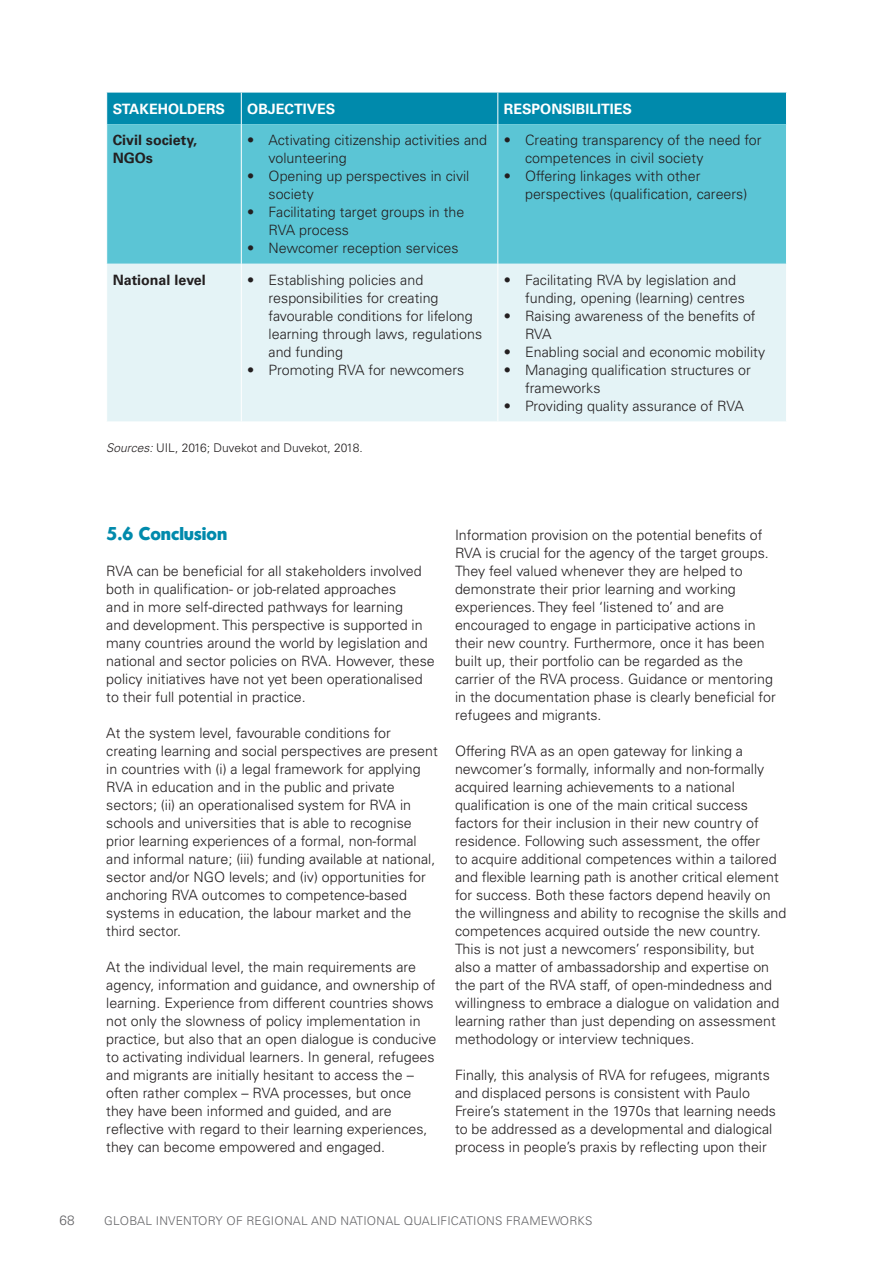
<style>
.page{position:relative;width:893px;height:1263px;background:#fff}
.page>*{position:absolute;margin:0;border:0;box-sizing:border-box;transform-origin:0 0}
.t1{font:700 18px "Montreal TS";color:#008aac}
.text{font:300 14.25px/18px "Univers LT Std";color:#231f20}
.TB{font:300 14.25px/18px "Univers LT Std";color:#231f20}
.TCH{font:700 14.25px "Univers LT Std";color:#fff}
.TB-2{font:700 14.25px/18px "Univers LT Std";color:#231f20}
.t2{font:300 13.5px "Univers LT Std";color:#636366}
.t3{font:300 12px "Univers LT Std";letter-spacing:.015em;color:#636366}
.source{font:300 12px "Univers LT Std";color:#231f20}
.s1{font-style:italic}
</style>
<div class="page">
<div style="left:107px;top:93px;width:679px;height:31px;background:#008aac"></div>
<div style="left:107px;top:124px;width:679px;height:140px;background:#5bc5d5"></div>
<div style="left:107px;top:264px;width:679px;height:157px;background:#e4f3f6"></div>
<hr style="left:241px;top:93px;width:1px;height:31px;background:#fff">
<hr style="left:497px;top:93px;width:1px;height:31px;background:#fff">
<hr style="left:241px;top:124px;width:1px;height:140px;background:#fff">
<hr style="left:497px;top:124px;width:1px;height:140px;background:#fff">
<hr style="left:241px;top:264px;width:1px;height:157px;background:#fff">
<hr style="left:497px;top:264px;width:1px;height:157px;background:#fff">
<p class="TCH" style="left:113px;top:100px;width:114px">STAKEHOLDERS</p>
<p class="TCH" style="left:247px;top:100px;width:89px">OBJECTIVES</p>
<p class="TCH" style="left:504px;top:100px;width:130px">RESPONSIBILITIES</p>
<p class="TB-2" style="left:113px;top:131px;width:86px">Civil society,<br>NGOs</p>
<p class="TB" style="left:269px;top:131px;width:220px;text-indent:-21px">• Activating citizenship activities and volunteering</p>
<p class="TB" style="left:269px;top:167px;width:202px;text-indent:-21px">• Opening up perspectives in civil society</p>
<p class="TB" style="left:269px;top:203px;width:197px;text-indent:-21px">• Facilitating target groups in the<br>RVA process</p>
<p class="TB" style="left:247px;top:239px;width:213px">• Newcomer reception services</p>
<p class="TB" style="left:525px;top:131px;width:238px;text-indent:-21px">• Creating transparency of the need for competences in civil society</p>
<p class="TB" style="left:525px;top:167px;width:224px;text-indent:-21px">• Offering linkages with other perspectives (qualification, careers)</p>
<p class="TB-2" style="left:113px;top:271px;width:95px">National level</p>
<p class="TB" style="left:269px;top:271px;width:215px;text-indent:-21px">• Establishing policies and responsibilities for creating favourable conditions for lifelong learning through laws, regulations and funding</p>
<p class="TB" style="left:247px;top:361px;width:219px">• Promoting RVA for newcomers</p>
<p class="source" style="left:106px;top:440px;width:258px"><span class="s1">Sources:</span> UIL, 2016; Duvekot and Duvekot, 2018.</p>
<p class="TB" style="left:525px;top:271px;width:221px;text-indent:-21px">• Facilitating RVA by legislation and funding, opening (learning) centres</p>
<p class="TB" style="left:525px;top:307px;width:232px;text-indent:-21px">• Raising awareness of the benefits of<br>RVA</p>
<p class="TB" style="left:504px;top:343px;width:263px">• Enabling social and economic mobility</p>
<p class="TB" style="left:525px;top:361px;width:227px;text-indent:-21px">• Managing qualification structures or frameworks</p>
<p class="TB" style="left:504px;top:397px;width:242px">• Providing quality assurance of RVA</p>
<h1 class="t1" style="left:106px;top:521px;width:122px">5.6 Conclusion</h1>
<p class="text" style="left:106px;top:562px;width:330px">RVA can be beneficial for all stakeholders involved both in qualification- or job-related approaches<br>and in more self-directed pathways for learning<br>and development. This perspective is supported in many countries around the world by legislation and national and sector policies on RVA. However, these policy initiatives have not yet been operationalised to their full potential in practice.</p>
<p class="text" style="left:106px;top:724px;width:333px">At the system level, favourable conditions for creating learning and social perspectives are present in countries with (i) a legal framework for applying RVA in education and in the public and private sectors; (ii) an operationalised system for RVA in schools and universities that is able to recognise prior learning experiences of a formal, non-formal and informal nature; (iii) funding available at national, sector and/or NGO levels; and (iv) opportunities for anchoring RVA outcomes to competence-based systems in education, the labour market and the third sector.</p>
<p class="text" style="left:106px;top:958px;width:331px">At the individual level, the main requirements are agency, information and guidance, and ownership of learning. Experience from different countries shows not only the slowness of policy implementation in practice, but also that an open dialogue is conducive to activating individual learners. In general, refugees and migrants are initially hesitant to access the – often rather complex – RVA processes, but once they have been informed and guided, and are reflective with regard to their learning experiences, they can become empowered and engaged.</p>
<p class="text" style="left:455px;top:526px;width:322px">Information provision on the potential benefits of RVA is crucial for the agency of the target groups.<br>They feel valued whenever they are helped to demonstrate their prior learning and working experiences. They feel ‘listened to’ and are encouraged to engage in participative actions in their new country. Furthermore, once it has been built up, their portfolio can be regarded as the carrier of the RVA process. Guidance or mentoring in the documentation phase is clearly beneficial for refugees and migrants.</p>
<p class="text" style="left:455px;top:742px;width:333px">Offering RVA as an open gateway for linking a newcomer’s formally, informally and non-formally acquired learning achievements to a national qualification is one of the main critical success factors for their inclusion in their new country of residence. Following such assessment, the offer<br>to acquire additional competences within a tailored and flexible learning path is another critical element for success. Both these factors depend heavily on the willingness and ability to recognise the skills and competences acquired outside the new country.<br>This is not just a newcomers’ responsibility, but<br>also a matter of ambassadorship and expertise on the part of the RVA staff, of open-mindedness and willingness to embrace a dialogue on validation and learning rather than just depending on assessment methodology or interview techniques.</p>
<p class="text" style="left:455px;top:1066px;width:322px">Finally, this analysis of RVA for refugees, migrants and displaced persons is consistent with Paulo Freire’s statement in the 1970s that learning needs to be addressed as a developmental and dialogical process in people’s praxis by reflecting upon their</p>
<p class="t2" style="left:60px;top:1212px;width:17px">68</p>
<p class="t3" style="left:104px;top:1213px;width:490px">GLOBAL INVENTORY OF REGIONAL AND NATIONAL QUALIFICATIONS FRAMEWORKS</p>
</div>
